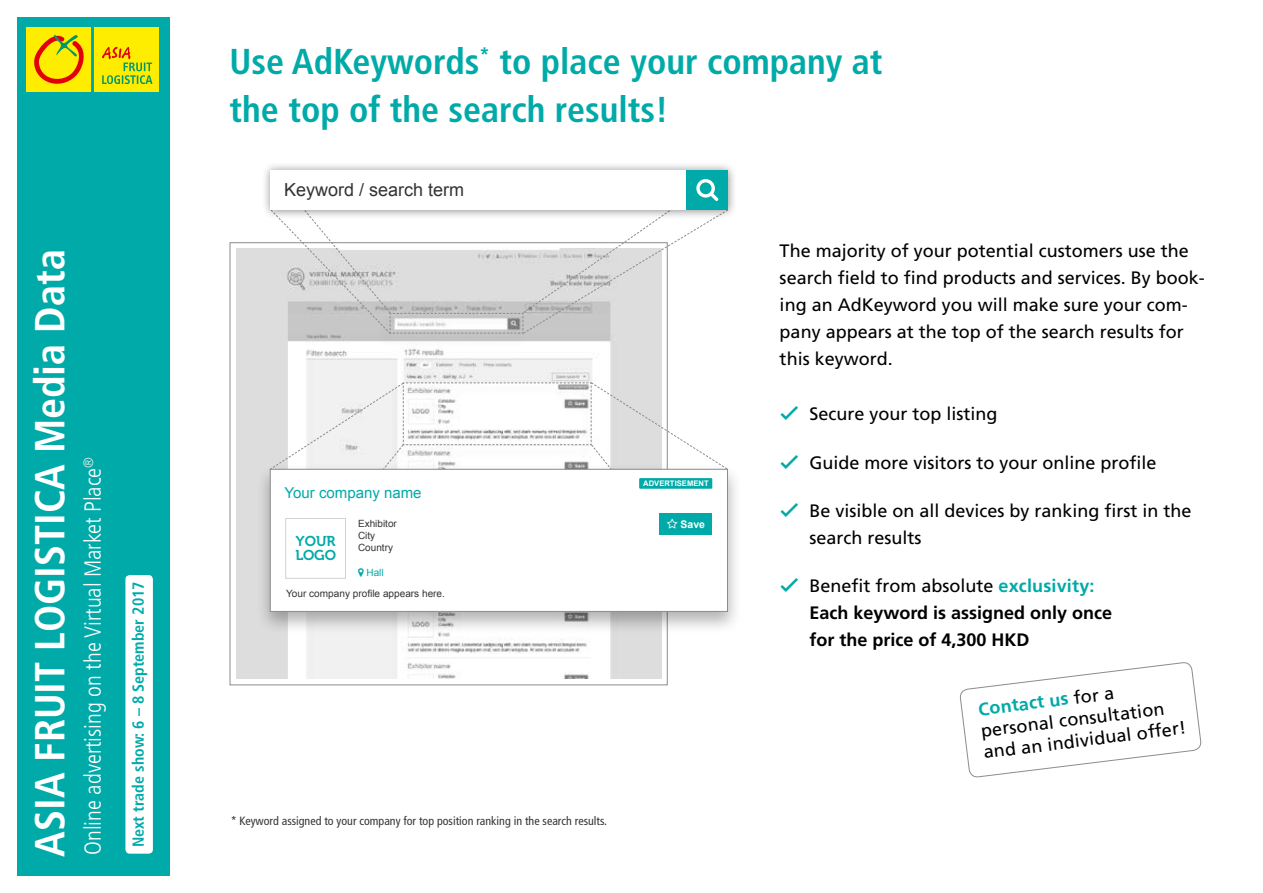
<style>
.page{position:relative;width:1263px;height:893px;background:#fff}
.page>*{position:absolute;margin:0;border:0;box-sizing:border-box;transform-origin:0 0}
.t1{font:700 condensed 42px "Frutiger LT Std";color:#fff}
.t2{font:700 condensed 36px/48px "Frutiger LT Std";color:#00aaa8}
.t3{font:300 condensed 23.25px "Frutiger LT Std";color:#fff}
.t4{font:18px/27px "Frutiger LT Std";color:#000}
.t5{font:700 18px/27px "Frutiger LT Std";color:#000}
.t6{font:18px "Arial";color:#343433}
.t7{font:700 condensed 16.05px "Frutiger LT Std";color:#00aaa8}
.t8{font:15px "Arial";color:#00aaa8}
.t9{font:14.25px/14.2px "Museo 700";color:#00aaa8}
.t10{font:condensed 12px "Frutiger LT Std";color:#343433}
.t11{font:700 10.5px "Arial";color:#fff}
.t12{font:10.05px "Arial";color:#343433}
.t13{font:9.9px/12px "Arial";color:#343433}
.t14{font:9.9px "Arial";color:#00aaa8}
.t15{font:700 7.65px "Arial";color:#fff}
.s1{font-family:"Gujarati";font-size:21px;color:#00aaa8}
.s2{font-family:"Gujarati";font-weight:400;font-size:21px;color:#00aaa8}
.s3{font-weight:400}
.s4{color:#00aaa8}
.s5{font-weight:700;color:#00aaa8}
</style>
<div class="page">
<div style="left:17px;top:17px;width:152px;height:859px;background:#00aaa8"></div>
<div style="left:125px;top:575px;width:28px;height:279px;background:#fff;border-radius:4px"></div>
<svg style="left:959px;top:662px;width:243px;height:116px"></svg>
<img style="left:236px;top:249px;width:425px;height:429px">
<div style="left:256px;top:463px;width:486px;height:171px;background:#000;opacity:.3"></div>
<div style="left:377px;top:312px;width:149px;height:37px;background:#000;opacity:.26"></div>
<div style="left:261px;top:162px;width:476px;height:58px;background:#000;opacity:.45"></div>
<svg style="left:270px;top:169px;width:459px;height:166px"></svg>
<div style="left:95px;top:28px;width:64px;height:64px;background:#ffed00"></div>
<div style="left:27px;top:28px;width:64px;height:64px;background:#ffed00"></div>
<svg style="left:34px;top:34px;width:50px;height:50px"></svg>
<svg style="left:102px;top:46px;width:50px;height:38px"></svg>
<svg style="left:269px;top:382px;width:459px;height:231px"></svg>
<h1 class="t1" style="left:25px;top:857px;width:609px;rotate:-90deg">ASIA FRUIT LOGISTICA Media Data</h1>
<p class="t3" style="left:80px;top:855px;width:399px;rotate:-90deg">Online advertising on the Virtual Market Place<sup>®</sup></p>
<p class="t7" style="left:129px;top:847px;width:267px;rotate:-90deg">Next trade show: 6 – 8 September 2017</p>
<h2 class="t2" style="left:230px;top:37px;width:654px">Use AdKeywords<sup>*</sup> to place your company at the top of the search results!</h2>
<p class="t6" style="left:284px;top:178px;width:182px">Keyword / search term</p>
<p class="t8" style="left:285px;top:482px;width:139px">Your company name</p>
<p class="t13" style="left:358px;top:518px;width:40px">Exhibitor<br>City<br>Country</p>
<p class="t14" style="left:367px;top:566px;width:19px">Hall</p>
<p class="t12" style="left:286px;top:587px;width:160px">Your company profile appears here.</p>
<p class="t9" style="left:295px;top:534px;width:42px">YOUR<br>LOGO</p>
<p class="t15" style="left:643px;top:478px;width:67px">ADVERTISEMENT</p>
<p class="t11" style="left:680px;top:518px;width:26px">Save</p>
<p class="t10" style="left:231px;top:814px;width:378px">* Keyword assigned to your company for top position ranking in the search results.</p>
<p class="t4" style="left:780px;top:237px;width:427px">The majority of your potential customers use the search field to find products and services. By book&shy;ing an AdKeyword you will make sure your com&shy;pany appears at the top of the search results for this keyword.</p>
<p class="t4" style="left:780px;top:401px;width:219px"><span class="s1">✓</span> Secure your top listing</p>
<p class="t4" style="left:780px;top:449px;width:378px"><span class="s1">✓</span> Guide more visitors to your online profile</p>
<p class="t4" style="left:809px;top:497px;width:384px;text-indent:-30px"><span class="s1">✓</span> Be visible on all devices by ranking first in the search results</p>
<p class="t5" style="left:809px;top:572px;width:304px;text-indent:-30px"><span class="s2">✓</span> <span class="s3">Benefit from absolute</span> <span class="s4">exclusivity:<br></span>Each keyword is assigned only once for the price of 4,300 HKD</p>
<p class="t4" style="left:977px;top:699px;width:205px;line-height:21.6px;rotate:-7deg"><span class="s5">Contact us</span> for a personal consultation and an individual offer!</p>
</div>
